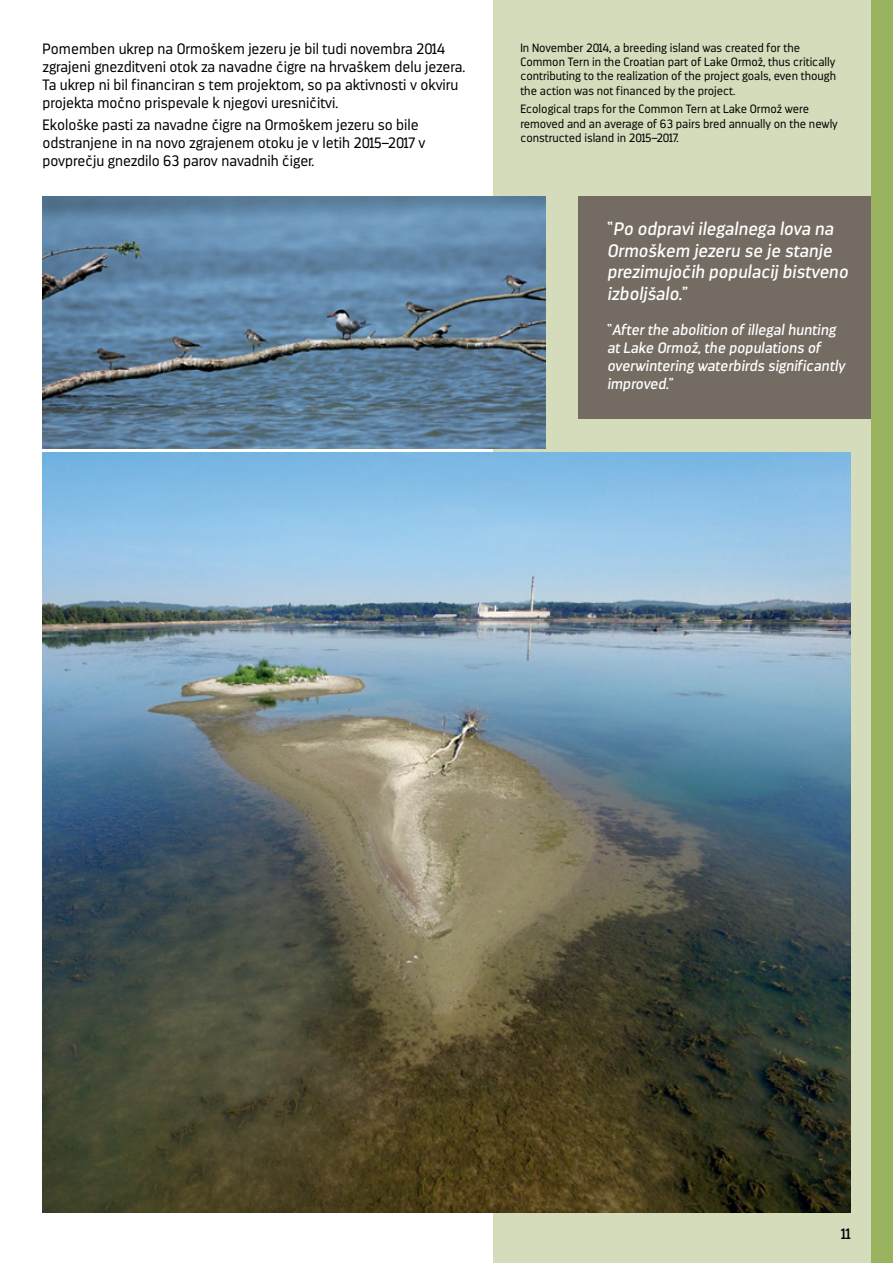
<style>
.page{position:relative;width:893px;height:1263px;background:#fff}
.page>*{position:absolute;margin:0;border:0;box-sizing:border-box;transform-origin:0 0}
.t1{font:italic 18px/21.6px "Darwin";color:#fff}
.t2{font:300 15px/18px "Darwin";color:#000}
.t3{font:italic 15px/18px "Darwin";color:#fff}
.t4{font:15px "Darwin";color:#000}
.t5{font:300 12px/14.4px "Darwin";color:#000}
.s1{font-weight:300;font-style:normal}
</style>
<div class="page">
<div style="left:494px;top:0;width:399px;height:1263px;background:#d5dcbb"></div>
<div style="left:578px;top:196px;width:315px;height:223px;background:#746c62"></div>
<div style="left:872px;top:0;width:21px;height:1263px;background:#9ab35e"></div>
<img style="left:42px;top:452px;width:808px;height:761px">
<img style="left:43px;top:196px;width:503px;height:252px">
<p class="t2" style="left:43px;top:40px;width:424px">Pomemben ukrep na Ormoškem jezeru je bil tudi novembra 2014 zgrajeni gnezditveni otok za navadne čigre na hrvaškem delu jezera.<br>Ta ukrep ni bil financiran s tem projektom, so pa aktivnosti v okviru projekta močno prispevale k njegovi uresničitvi.</p>
<p class="t2" style="left:43px;top:116px;width:384px">Ekološke pasti za navadne čigre na Ormoškem jezeru so bile odstranjene in na novo zgrajenem otoku je v letih 2015–2017 v povprečju gnezdilo 63 parov navadnih čiger.</p>
<p class="t5" style="left:520px;top:40px;width:317px">In November 2014, a breeding island was created for the Common Tern in the Croatian part of Lake Ormož, thus critically contributing to the realization of the project goals, even though the action was not financed by the project.</p>
<p class="t5" style="left:520px;top:102px;width:319px">Ecological traps for the Common Tern at Lake Ormož were removed and an average of 63 pairs bred annually on the newly constructed island in 2015–2017.</p>
<p class="t1" style="left:607px;top:218px;width:242px"><span class="s1">“</span>Po odpravi ilegalnega lova na<br>Ormoškem jezeru se je stanje prezimujočih populacij bistveno izboljšalo.<span class="s1">”</span></p>
<p class="t3" style="left:607px;top:321px;width:239px"><span class="s1">“</span>After the abolition of illegal hunting at Lake Ormož, the populations of overwintering waterbirds significantly improved.<span class="s1">”</span></p>
<p class="t4" style="left:841px;top:1225px;width:11px">11</p>
</div>
